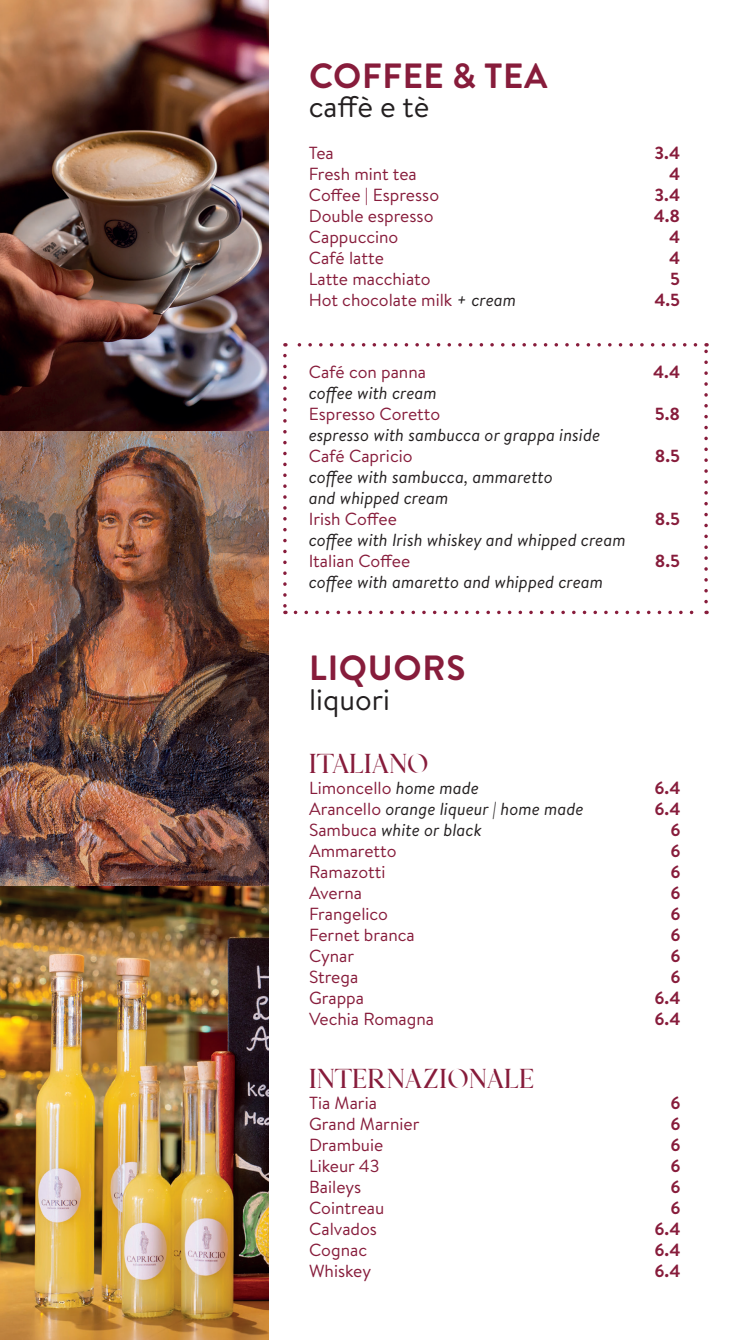
<style>
.page{position:relative;width:745px;height:1340px;background:#fff}
.page>*{position:absolute;margin:0;border:0;box-sizing:border-box;transform-origin:0 0}
.t1{font:35px "Prestige Signature Serif Demo";color:#871c3b}
.t2{font:700 35px "Brandon Text";letter-spacing:.02em;color:#871c3b}
.t3{font:29.75px "Brandon Text";color:#231f20}
.t4{font:17.5px "Brandon Text";color:#871c3b}
.t5{font:italic 17.5px "Brandon Text";color:#231f20}
.t6{font:700 17.5px "Brandon Text";color:#871c3b}
.s1{font-style:italic;color:#231f20}
.s2{font-style:normal;color:#871c3b}
</style>
<div class="page">
<img style="left:0;top:0;width:268px;height:1339px">
<svg style="left:283px;top:355px;width:3px;height:259px"></svg>
<svg style="left:295px;top:610px;width:411px;height:4px"></svg>
<svg style="left:704px;top:343px;width:3px;height:258px"></svg>
<svg style="left:285px;top:343px;width:410px;height:3px"></svg>
<p class="t2" style="left:309px;top:51px;width:240px">COFFEE &amp; TEA</p>
<p class="t3" style="left:308px;top:87px;width:122px">caffè e tè</p>
<p class="t4" style="left:308px;top:141px;width:27px">Tea</p>
<p class="t6" style="left:654px;top:141px;width:27px">3.4</p>
<p class="t4" style="left:308px;top:162px;width:110px">Fresh mint tea</p>
<p class="t6" style="left:668px;top:162px;width:13px">4</p>
<p class="t4" style="left:308px;top:183px;width:132px">Coffee | Espresso</p>
<p class="t6" style="left:654px;top:183px;width:27px">3.4</p>
<p class="t4" style="left:308px;top:204px;width:126px">Double espresso</p>
<p class="t6" style="left:653px;top:204px;width:28px">4.8</p>
<p class="t4" style="left:308px;top:225px;width:91px">Cappuccino</p>
<p class="t6" style="left:668px;top:225px;width:13px">4</p>
<p class="t4" style="left:308px;top:246px;width:77px">Café latte</p>
<p class="t6" style="left:668px;top:246px;width:13px">4</p>
<p class="t4" style="left:308px;top:267px;width:123px">Latte macchiato</p>
<p class="t6" style="left:669px;top:267px;width:11px">5</p>
<p class="t4" style="left:308px;top:288px;width:209px">Hot chocolate milk <span class="s1">+ cream</span></p>
<p class="t6" style="left:654px;top:288px;width:27px">4.5</p>
<p class="t4" style="left:308px;top:360px;width:119px">Café con panna</p>
<p class="t6" style="left:652px;top:360px;width:29px">4.4</p>
<p class="t5" style="left:308px;top:381px;width:129px">coffee with cream</p>
<p class="t4" style="left:308px;top:402px;width:133px">Espresso Coretto</p>
<p class="t6" style="left:654px;top:402px;width:27px">5.8</p>
<p class="t5" style="left:308px;top:423px;width:293px">espresso with sambucca or grappa inside</p>
<p class="t4" style="left:308px;top:444px;width:105px">Café Capricio</p>
<p class="t6" style="left:654px;top:444px;width:27px">8.5</p>
<p class="t5" style="left:308px;top:465px;width:245px">coffee with sambucca, ammaretto</p>
<p class="t5" style="left:308px;top:486px;width:141px">and whipped cream</p>
<p class="t4" style="left:308px;top:507px;width:90px">Irish Coffee</p>
<p class="t6" style="left:654px;top:507px;width:27px">8.5</p>
<p class="t5" style="left:308px;top:528px;width:318px">coffee with Irish whiskey and whipped cream</p>
<p class="t4" style="left:308px;top:549px;width:103px">Italian Coffee</p>
<p class="t6" style="left:654px;top:549px;width:27px">8.5</p>
<p class="t5" style="left:308px;top:570px;width:296px">coffee with amaretto and whipped cream</p>
<p class="t2" style="left:309px;top:643px;width:158px">LIQUORS</p>
<p class="t3" style="left:309px;top:679px;width:82px">liquori</p>
<p class="t1" style="left:309px;top:748px;width:121px">ITALIANO</p>
<p class="t4" style="left:309px;top:775px;width:171px">Limoncello <span class="s1">home made</span></p>
<p class="t6" style="left:654px;top:775px;width:28px">6.4</p>
<p class="t5" style="left:309px;top:796px;width:276px"><span class="s2">Arancello</span> orange liqueur | home made</p>
<p class="t6" style="left:654px;top:796px;width:28px">6.4</p>
<p class="t5" style="left:309px;top:817px;width:174px"><span class="s2">Sambuca</span> white or black</p>
<p class="t6" style="left:670px;top:817px;width:12px">6</p>
<p class="t4" style="left:309px;top:838px;width:89px">Ammaretto</p>
<p class="t6" style="left:670px;top:838px;width:12px">6</p>
<p class="t4" style="left:309px;top:859px;width:78px">Ramazotti</p>
<p class="t6" style="left:670px;top:859px;width:12px">6</p>
<p class="t4" style="left:309px;top:880px;width:55px">Averna</p>
<p class="t6" style="left:670px;top:880px;width:12px">6</p>
<p class="t4" style="left:309px;top:901px;width:80px">Frangelico</p>
<p class="t6" style="left:670px;top:901px;width:12px">6</p>
<p class="t4" style="left:309px;top:922px;width:107px">Fernet branca</p>
<p class="t6" style="left:670px;top:922px;width:12px">6</p>
<p class="t4" style="left:309px;top:943px;width:47px">Cynar</p>
<p class="t6" style="left:670px;top:943px;width:12px">6</p>
<p class="t4" style="left:309px;top:964px;width:51px">Strega</p>
<p class="t6" style="left:670px;top:964px;width:12px">6</p>
<p class="t4" style="left:309px;top:985px;width:56px">Grappa</p>
<p class="t6" style="left:654px;top:985px;width:28px">6.4</p>
<p class="t4" style="left:309px;top:1006px;width:126px">Vechia Romagna</p>
<p class="t6" style="left:654px;top:1006px;width:28px">6.4</p>
<p class="t1" style="left:309px;top:1063px;width:226px">INTERNAZIONALE</p>
<p class="t4" style="left:309px;top:1090px;width:69px">Tia Maria</p>
<p class="t6" style="left:670px;top:1090px;width:12px">6</p>
<p class="t4" style="left:309px;top:1111px;width:112px">Grand Marnier</p>
<p class="t6" style="left:670px;top:1111px;width:12px">6</p>
<p class="t4" style="left:309px;top:1132px;width:76px">Drambuie</p>
<p class="t6" style="left:670px;top:1132px;width:12px">6</p>
<p class="t4" style="left:309px;top:1153px;width:72px">Likeur 43</p>
<p class="t6" style="left:670px;top:1153px;width:12px">6</p>
<p class="t4" style="left:309px;top:1174px;width:54px">Baileys</p>
<p class="t6" style="left:670px;top:1174px;width:12px">6</p>
<p class="t4" style="left:309px;top:1195px;width:77px">Cointreau</p>
<p class="t6" style="left:670px;top:1195px;width:12px">6</p>
<p class="t4" style="left:309px;top:1216px;width:69px">Calvados</p>
<p class="t6" style="left:654px;top:1216px;width:28px">6.4</p>
<p class="t4" style="left:309px;top:1237px;width:60px">Cognac</p>
<p class="t6" style="left:654px;top:1237px;width:28px">6.4</p>
<p class="t4" style="left:309px;top:1258px;width:63px">Whiskey</p>
<p class="t6" style="left:654px;top:1258px;width:28px">6.4</p>
</div>
